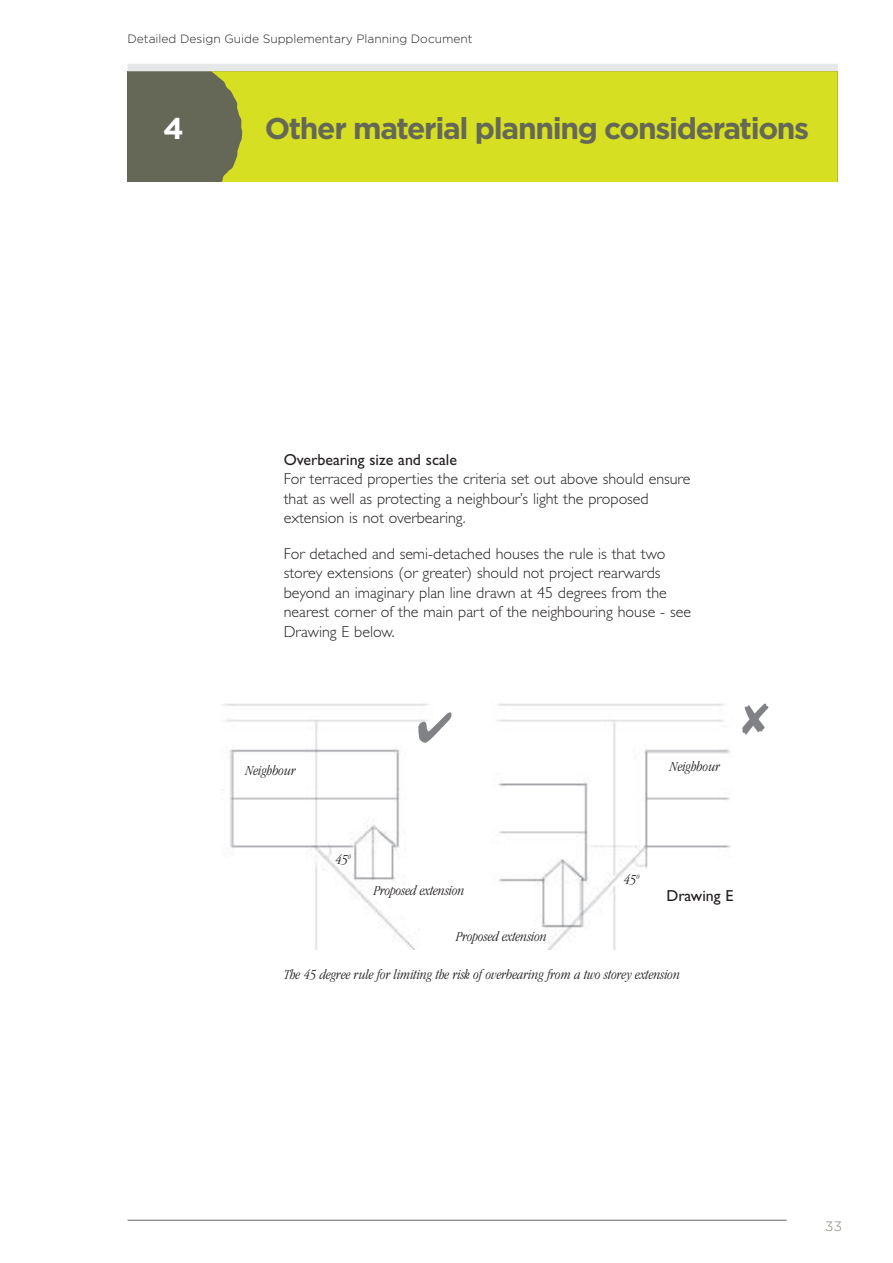
<style>
.page{position:relative;width:893px;height:1263px;background:#fff}
.page>*{position:absolute;margin:0;border:0;box-sizing:border-box;transform-origin:0 0}
.t1{font:700 30px "Gotham";letter-spacing:-.045em;color:#666857}
.t2{font:700 30px "Gotham";color:#fff}
.t3{font:300 15.9px/19.5px "Gill Sans";color:#231f20}
.t4{font:15.9px "Gill Sans";color:#231f20}
.t5{font:italic 300 condensed 14.25px "Garamond";color:#231f20}
.t6{font:300 13.5px "Gotham";color:#818373}
.t7{font:300 12px "Gotham";color:#231f20}
</style>
<div class="page">
<img style="left:222px;top:703px;width:525px;height:246px">
<svg style="left:742px;top:703px;width:26px;height:31px"></svg>
<svg style="left:418px;top:712px;width:33px;height:31px"></svg>
<hr style="left:128px;top:1220px;width:659px;height:1px;background:#636366">
<div style="left:128px;top:72px;width:710px;height:110px;background:#666857"></div>
<div style="left:128px;top:64px;width:710px;height:7px;background:#e6e7e9"></div>
<div style="left:211px;top:71px;width:627px;height:111px;background:#d6df21"></div>
<p class="t7" style="left:128px;top:31px;width:347px">Detailed Design Guide Supplementary Planning Document</p>
<h1 class="t2" style="left:163px;top:108px;width:22px">4</h1>
<h1 class="t1" style="left:265px;top:108px;width:546px">Other material planning considerations</h1>
<p class="t4" style="left:284px;top:450px;width:175px">Overbearing size and scale</p>
<p class="t3" style="left:284px;top:469px;width:408px">For terraced properties the criteria set out above should ensure that as well as protecting a neighbour’s light the proposed extension is not overbearing.</p>
<p class="t3" style="left:284px;top:544px;width:409px">For detached and semi-detached houses the rule is that two storey extensions (or greater) should not project rearwards beyond an imaginary plan line drawn at 45 degrees from the nearest corner of the main part of the neighbouring house - see Drawing E below.</p>
<p class="t5" style="left:246px;top:763px;width:52px">Neighbour</p>
<p class="t5" style="left:670px;top:759px;width:52px">Neighbour</p>
<p class="t5" style="left:335px;top:852px;width:17px">45<sup>0</sup></p>
<p class="t5" style="left:374px;top:882px;width:92px">Proposed extension</p>
<p class="t5" style="left:456px;top:929px;width:92px">Proposed extension</p>
<p class="t5" style="left:624px;top:872px;width:17px">45<sup>0</sup></p>
<p class="t4" style="left:666px;top:886px;width:69px">Drawing E</p>
<p class="t5" style="left:284px;top:967px;width:397px">The 45 degree rule for limiting the risk of overbearing from a two storey extension</p>
<p class="t6" style="left:825px;top:1218px;width:18px">33</p>
</div>
